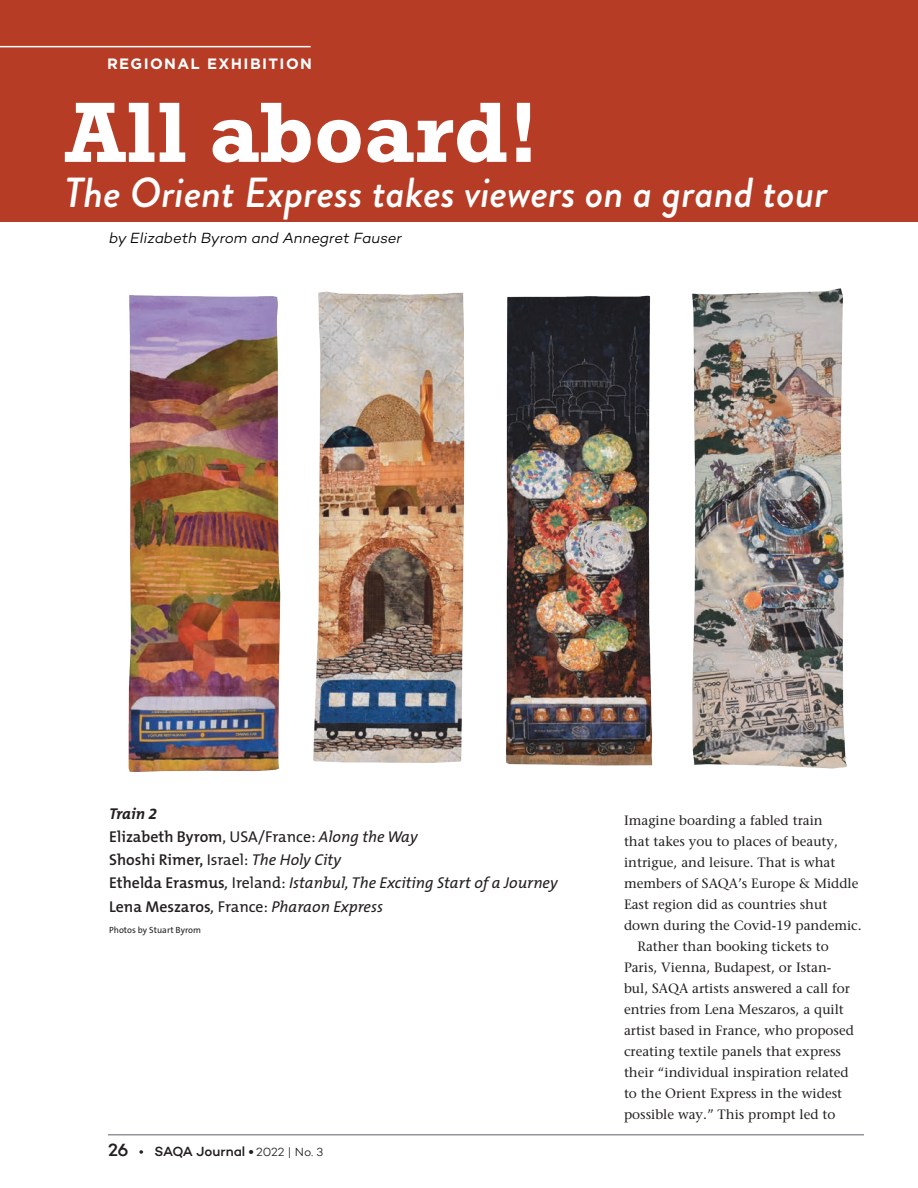
<style>
.page{position:relative;width:918px;height:1188px;background:#fff}
.page>*{position:absolute;margin:0;border:0;box-sizing:border-box;transform-origin:0 0}
.t1{font:700 87px "Rockwell";color:#fff}
.t2{font:italic 500 42px "Brandon Grotesque";color:#fff}
.t3{font:italic 15.75px/23.2px "The Mix B W5 Plain";color:#231f20}
.t4{font:600 15.75px/23.2px "The Mix B W6";color:#231f20}
.t5{font:italic 700 15.75px "The Mix B W7";letter-spacing:-.005em;color:#231f20}
.t6{font:italic 300 15px "Campton";letter-spacing:-.005em;color:#000}
.t7{font:700 15px "Gotham";letter-spacing:.09em;color:#fff}
.t8{font:13.5px "Stone Serif";color:#231f20}
.t9{font:500 13.5px "Campton";letter-spacing:-.005em;color:#231f20}
.t10{font:9px "The Sans B W5 Plain";color:#231f20}
.s1{font-family:"The Mix B W5 Plain";font-weight:400}
.s2{font-family:"The Mix B W5 Plain";font-weight:400;font-style:italic}
.s3{font-family:"The Mix B W6";font-weight:600;font-style:normal}
.s4{font-style:normal}
.s5{font-size:18px}
.s6{font-weight:700}
.s7{font-weight:300;font-size:12px}
</style>
<div class="page">
<hr style="left:108px;top:1134px;width:756px;height:2px;background:#939598">
<div style="left:0;top:0;width:918px;height:221px;background:#b63c26"></div>
<img style="left:128px;top:288px;width:719px;height:484px">
<hr style="left:0;top:46px;width:311px;height:1px;background:#fff">
<p class="t7" style="left:107px;top:53px;width:206px">REGIONAL EXHIBITION</p>
<h1 class="t1" style="left:65px;top:81px;width:475px">All aboard!</h1>
<h2 class="t2" style="left:65px;top:163px;width:764px">The Orient Express takes viewers on a grand tour</h2>
<p class="t6" style="left:109px;top:228px;width:294px">by Elizabeth Byrom and Annegret Fauser</p>
<p class="t5" style="left:109px;top:803px;width:50px">Train 2</p>
<p class="t4" style="left:109px;top:825px;width:310px">Elizabeth Byrom<span class="s1">, USA/France:</span> <span class="s2">Along the Way<br></span>Shoshi Rimer, <span class="s1">Israel:</span> <span class="s2">The Holy City</span></p>
<p class="t3" style="left:109px;top:872px;width:450px"><span class="s3">Ethelda Erasmus</span>, <span class="s4">Ireland:</span> Istanbul, The Exciting Start of a Journey<br><span class="s3">Lena Meszaros</span>, <span class="s4">France:</span> Pharaon Express</p>
<p class="t10" style="left:109px;top:925px;width:93px">Photos by Stuart Byrom</p>
<p class="t9" style="left:108px;top:1143px;width:217px"><span class="s5">26</span> • SAQA Journal <span class="s6">•</span> <span class="s7">2022 | No. 3</span></p>
<p class="t8" style="left:624px;top:813px;width:200px">Imagine boarding a fabled train</p>
<p class="t8" style="left:624px;top:834px;width:215px">that takes you to places of beauty,</p>
<p class="t8" style="left:624px;top:855px;width:213px">intrigue, and leisure. That is what</p>
<p class="t8" style="left:624px;top:876px;width:236px">members of SAQA’s Europe &amp; Middle</p>
<p class="t8" style="left:624px;top:897px;width:205px">East region did as countries shut</p>
<p class="t8" style="left:624px;top:918px;width:239px">down during the Covid-19 pandemic.</p>
<p class="t8" style="left:638px;top:939px;width:193px">Rather than booking tickets to</p>
<p class="t8" style="left:624px;top:960px;width:209px">Paris, Vienna, Budapest, or Istan-</p>
<p class="t8" style="left:624px;top:981px;width:228px">bul, SAQA artists answered a call for</p>
<p class="t8" style="left:624px;top:1002px;width:221px">entries from Lena Meszaros, a quilt</p>
<p class="t8" style="left:624px;top:1023px;width:231px">artist based in France, who proposed</p>
<p class="t8" style="left:624px;top:1044px;width:219px">creating textile panels that express</p>
<p class="t8" style="left:624px;top:1065px;width:226px">their “individual inspiration related</p>
<p class="t8" style="left:624px;top:1086px;width:220px">to the Orient Express in the widest</p>
<p class="t8" style="left:624px;top:1107px;width:213px">possible way.” This prompt led to</p>
</div>
